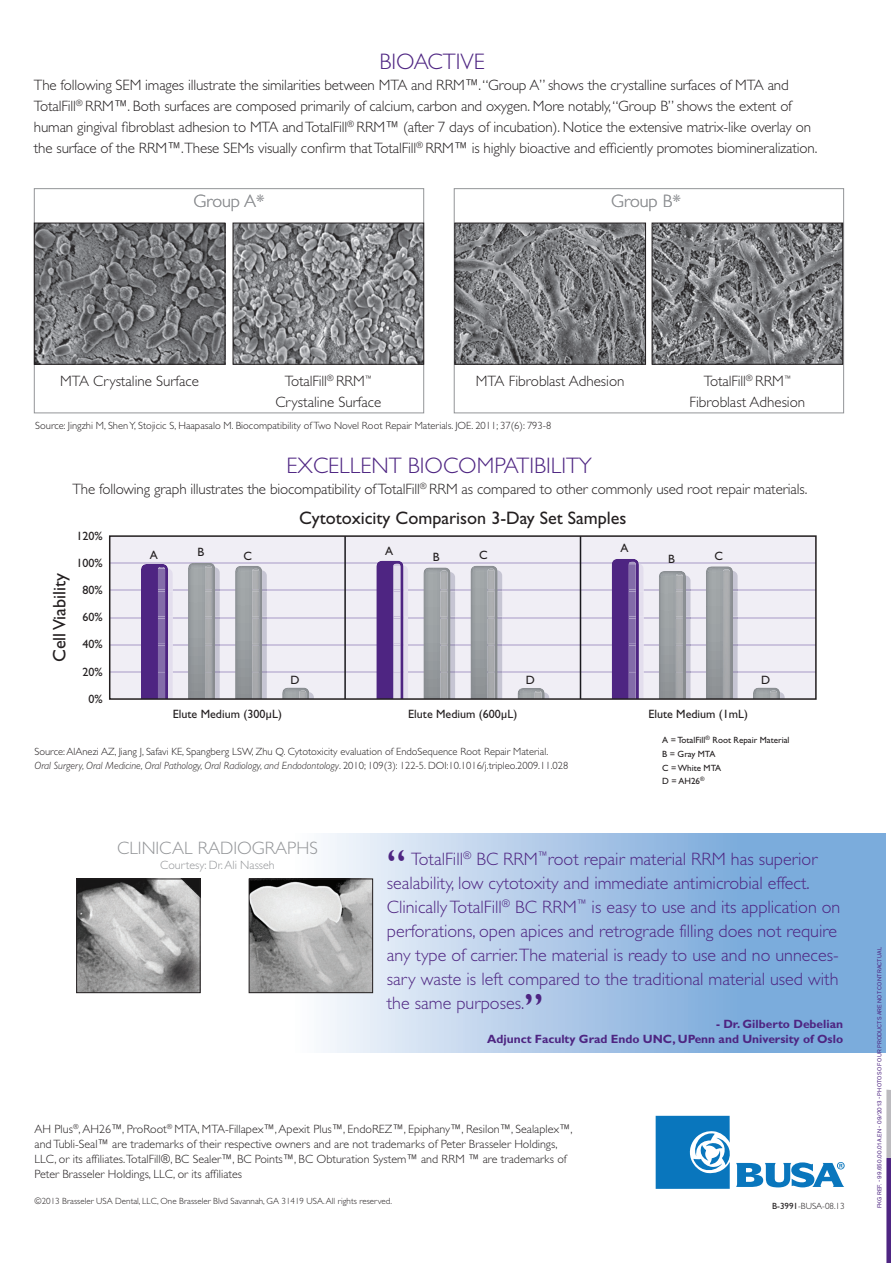
<style>
.page{position:relative;width:893px;height:1263px;background:#fff}
.page>*{position:absolute;margin:0;border:0;box-sizing:border-box;transform-origin:0 0}
.t1{font:45px "Gill Sans Std";color:#4e2582}
.t2{font:300 22.5px "Gill Sans Std";color:#4e2582}
.t3{font:18.15px "Gill Sans Std";color:#231f20}
.t4{font:300 18px/24px "Gill Sans Std";color:#4e2582}
.t5{font:300 18px "Gill Sans Std";color:#939598}
.t6{font:300 15px/21px "Gill Sans Std";letter-spacing:-.01em;color:#231f20;text-align:center}
.t7{font:300 12px/15px "Gill Sans Std";color:#231f20}
.t8{font:12px "Gill Sans Std";color:#231f20}
.t9{font:700 12px/15px "Gill Sans Std";color:#4e2582;text-align:right}
.t10{font:300 12px "Gill Sans Std";color:#939598}
.t11{font:300 10.5px/13.5px "Gill Sans Std";color:#231f20}
.t12{font:300 9px "Gill Sans Std";color:#231f20}
.t13{font:9px/13.6px "Gill Sans Std";color:#231f20}
.t14{font:6px "Theinhardt";letter-spacing:.03em;color:#4e2582}
.s1{font-style:italic}
.s2{font-weight:400}
</style>
<div class="page">
<svg style="left:292px;top:834px;width:594px;height:219px"></svg>
<svg style="left:34px;top:188px;width:810px;height:226px"></svg>
<img style="left:36px;top:225px;width:187px;height:138px">
<div style="left:34px;top:223px;width:191px;height:142px;border:1px solid #231f20"></div>
<img style="left:235px;top:225px;width:187px;height:138px">
<div style="left:233px;top:223px;width:191px;height:142px;border:1px solid #231f20"></div>
<img style="left:456px;top:225px;width:188px;height:138px">
<div style="left:454px;top:223px;width:192px;height:142px;border:1px solid #231f20"></div>
<img style="left:654px;top:225px;width:187px;height:138px">
<div style="left:652px;top:223px;width:191px;height:142px;border:1px solid #231f20"></div>
<div style="left:110px;top:536px;width:706px;height:163px;background:#f0eef5"></div>
<hr style="left:110px;top:590px;width:706px;height:1px;background:#cbc3dd">
<hr style="left:110px;top:562px;width:706px;height:2px;background:#cbc3dd">
<hr style="left:110px;top:617px;width:706px;height:1px;background:#cbc3dd">
<hr style="left:110px;top:671px;width:706px;height:2px;background:#cbc3dd">
<hr style="left:110px;top:644px;width:706px;height:2px;background:#cbc3dd">
<hr style="left:344px;top:536px;width:2px;height:163px;background:#1b1a1f">
<hr style="left:580px;top:536px;width:1px;height:163px;background:#1b1a1f">
<svg style="left:612px;top:559px;width:31px;height:138px"></svg>
<svg style="left:659px;top:571px;width:31px;height:126px"></svg>
<svg style="left:706px;top:566px;width:31px;height:131px"></svg>
<svg style="left:753px;top:688px;width:32px;height:9px"></svg>
<svg style="left:376px;top:561px;width:32px;height:136px"></svg>
<svg style="left:423px;top:567px;width:32px;height:130px"></svg>
<svg style="left:470px;top:566px;width:32px;height:131px"></svg>
<svg style="left:518px;top:688px;width:31px;height:9px"></svg>
<svg style="left:141px;top:564px;width:32px;height:133px"></svg>
<svg style="left:188px;top:563px;width:32px;height:134px"></svg>
<svg style="left:235px;top:566px;width:32px;height:131px"></svg>
<svg style="left:282px;top:688px;width:32px;height:9px"></svg>
<div style="left:109px;top:535px;width:708px;height:165px;border:2px solid #231f20"></div>
<svg style="left:656px;top:1116px;width:188px;height:73px"></svg>
<img style="left:78px;top:881px;width:120px;height:110px">
<div style="left:76px;top:879px;width:124px;height:114px;border:1px solid #231f20"></div>
<img style="left:251px;top:881px;width:120px;height:110px">
<div style="left:249px;top:879px;width:124px;height:114px;border:1px solid #231f20"></div>
<svg style="left:886px;top:1090px;width:5px;height:173px"></svg>
<h2 class="t2" style="left:380px;top:53px;width:107px">BIOACTIVE</h2>
<p class="t6" style="left:34px;top:76px;width:785px;text-align:left">The following SEM images illustrate the similarities between MTA and RRM™. “Group A” shows the crystalline surfaces of MTA and TotalFill<sup>®</sup> RRM™. Both surfaces are composed primarily of calcium, carbon and oxygen. More notably, “Group B” shows the extent of human gingival fibroblast adhesion to MTA and TotalFill<sup>®</sup> RRM™ (after 7 days of incubation). Notice the extensive matrix-like overlay on the surface of the RRM™.These SEMs visually confirm that TotalFill<sup>®</sup> RRM™ is highly bioactive and efficiently promotes biomineralization.</p>
<p class="t5" style="left:193px;top:194px;width:73px">Group A*</p>
<p class="t5" style="left:611px;top:194px;width:71px">Group B*</p>
<p class="t6" style="left:60px;top:372px;width:140px">MTA Crystaline Surface</p>
<p class="t6" style="left:275px;top:372px;width:107px">TotalFill<sup>®</sup> RRM<sup>™<br></sup>Crystaline Surface</p>
<p class="t6" style="left:476px;top:372px;width:150px">MTA Fibroblast Adhesion</p>
<p class="t6" style="left:689px;top:372px;width:117px">TotalFill<sup>®</sup> RRM<sup>™<br></sup>Fibroblast Adhesion</p>
<p class="t11" style="left:35px;top:420px;width:517px">Source: Jingzhi M, Shen Y, Stojicic S, Haapasalo M. Biocompatibility of Two Novel Root Repair Materials. JOE. 2011; 37(6): 793-8</p>
<h2 class="t2" style="left:286px;top:457px;width:307px">EXCELLENT BIOCOMPATIBILITY</h2>
<p class="t6" style="left:72px;top:480px;width:736px">The following graph illustrates the biocompatibility of TotalFill<sup>®</sup> RRM as compared to other commonly used root repair materials.</p>
<p class="t3" style="left:52px;top:662px;width:91px;rotate:-90deg">Cell Viability</p>
<p class="t8" style="left:76px;top:531px;width:28px">120%</p>
<p class="t8" style="left:76px;top:558px;width:28px">100%</p>
<p class="t8" style="left:82px;top:586px;width:22px">80%</p>
<p class="t8" style="left:82px;top:613px;width:22px">60%</p>
<p class="t8" style="left:82px;top:640px;width:22px">40%</p>
<p class="t8" style="left:82px;top:667px;width:22px">20%</p>
<p class="t8" style="left:88px;top:694px;width:16px">0%</p>
<p class="t8" style="left:150px;top:550px;width:10px">A</p>
<p class="t8" style="left:197px;top:547px;width:8px">B</p>
<p class="t8" style="left:244px;top:552px;width:10px">C</p>
<p class="t3" style="left:299px;top:511px;width:329px">Cytotoxicity Comparison 3-Day Set Samples</p>
<p class="t8" style="left:385px;top:546px;width:10px">A</p>
<p class="t8" style="left:433px;top:553px;width:8px">B</p>
<p class="t8" style="left:479px;top:550px;width:10px">C</p>
<p class="t8" style="left:620px;top:543px;width:10px">A</p>
<p class="t8" style="left:668px;top:555px;width:8px">B</p>
<p class="t8" style="left:714px;top:551px;width:10px">C</p>
<p class="t8" style="left:290px;top:675px;width:11px">D</p>
<p class="t8" style="left:526px;top:675px;width:11px">D</p>
<p class="t8" style="left:173px;top:709px;width:111px">Elute Medium (300μL)</p>
<p class="t8" style="left:648px;top:709px;width:101px">Elute Medium (1mL)</p>
<p class="t8" style="left:408px;top:709px;width:111px">Elute Medium (600μL)</p>
<p class="t8" style="left:761px;top:675px;width:11px">D</p>
<p class="t11" style="left:35px;top:746px;width:535px">Source: AlAnezi AZ, Jiang J, Safavi KE, Spangberg LSW, Zhu Q. Cytotoxicity evaluation of EndoSequence Root Repair Material.<br><span class="s1">Oral Surgery, Oral Medicine, Oral Pathology, Oral Radiology, and Endodontology</span>. 2010; 109(3): 122-5. DOI:10.1016/j.tripleo.2009.11.028</p>
<p class="t13" style="left:662px;top:734px;width:129px">A = TotalFill<sup>®</sup> Root Repair Material<br>B = Gray MTA<br>C = White MTA<br>D = AH26<sup>®</sup></p>
<p class="t5" style="left:117px;top:841px;width:202px">CLINICAL RADIOGRAPHS</p>
<p class="t10" style="left:160px;top:860px;width:116px">Courtesy: Dr. Ali Nasseh</p>
<h1 class="t1" style="left:387px;top:849px;width:21px">“</h1>
<p class="t4" style="left:387px;top:848px;width:455px;text-indent:24px">TotalFill<sup>®</sup> BC RRM<sup>™</sup>root repair material RRM has superior sealability, low cytotoxity and immediate antimicrobial effect.<br>Clinically TotalFill<sup>®</sup> BC RRM<sup>™</sup> is easy to use and its application on perforations, open apices and retrograde filling does not require any type of carrier.The material is ready to use and no unneces&shy;sary waste is left compared to the traditional material used with the same purposes.</p>
<h1 class="t1" style="left:524px;top:993px;width:21px">”</h1>
<p class="t9" style="left:487px;top:1016px;width:357px">- Dr. Gilberto Debelian<br>Adjunct Faculty Grad Endo UNC, UPenn and University of Oslo</p>
<p class="t7" style="left:35px;top:1122px;width:540px">AH Plus<sup>®</sup>, AH26™, ProRoot<sup>®</sup> MTA, MTA-Fillapex™, Apexit Plus™, EndoREZ™, Epiphany™, Resilon™, Sealaplex™, and Tubli-Seal™ are trademarks of their respective owners and are not trademarks of Peter Brasseler Holdings, LLC, or its affiliates.TotalFill®, BC Sealer™, BC Points™, BC Obturation System™ and RRM ™ are trademarks of Peter Brasseler Holdings, LLC, or its affiliates</p>
<p class="t12" style="left:35px;top:1198px;width:359px">©2013 Brasseler USA Dental, LLC, One Brasseler Blvd Savannah, GA 31419 USA. All rights reserved.</p>
<p class="t12" style="left:772px;top:1202px;width:74px"><span class="s2">B-3991</span>-BUSA-08.13</p>
<p class="t14" style="left:876px;top:1208px;width:262px;rotate:-90deg">FKG REF. - 99.650.00.01A.EN - 09/2013 - PHOTOS OF OUR PRODUCTS ARE NOT CONTRACTUAL</p>
</div>
